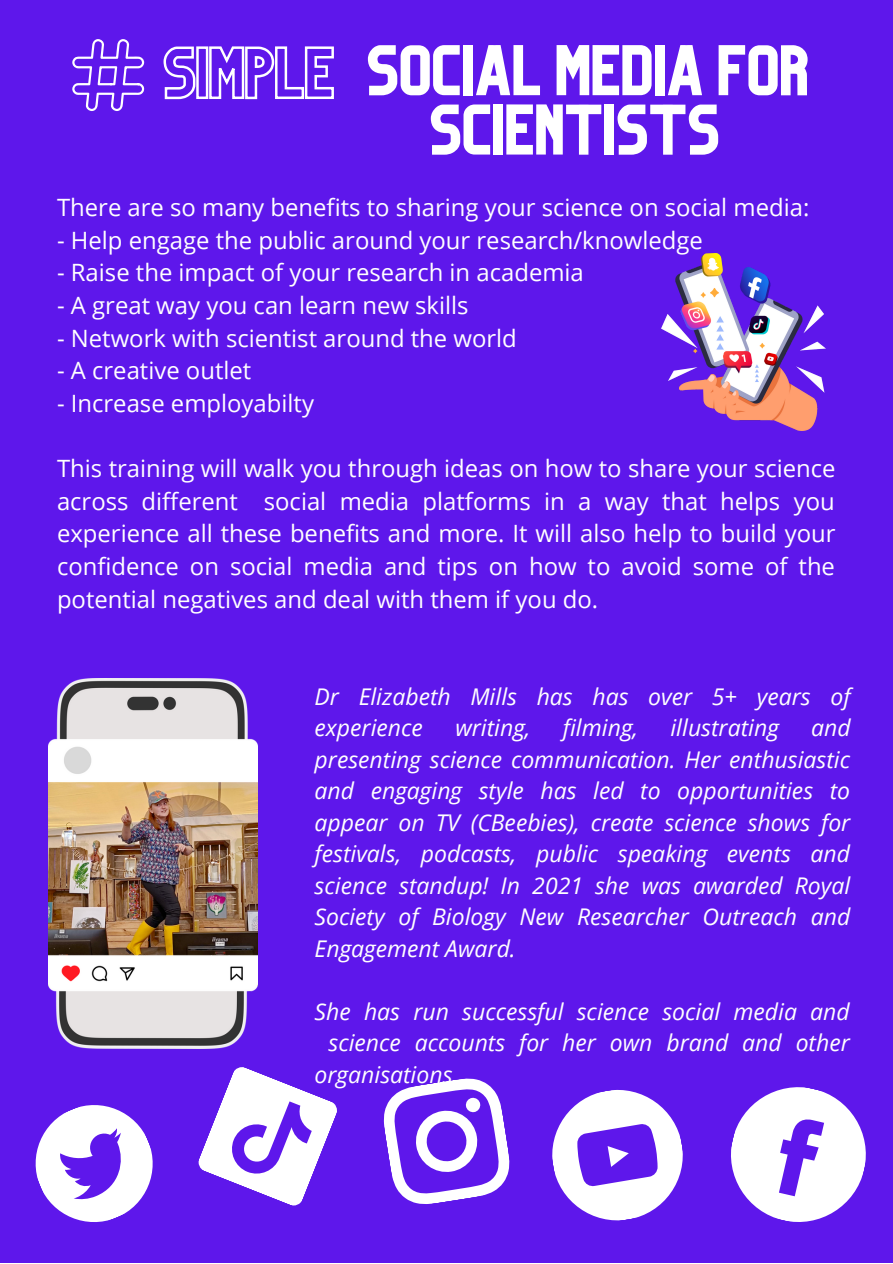
<style>
.page{position:relative;width:893px;height:1264px;background:#fff}
.page>*{position:absolute;margin:0;border:0;box-sizing:border-box;transform-origin:0 0}
.t1{font:66.15px/59.4px "Organic";color:#fff;text-align:center}
.t2{font:23.85px/32.5px "Open Sans";color:#fff;text-align:justify}
.t3{font:italic 22.95px/31.5px "Open Sans";color:#fff}
</style>
<div class="page">
<div style="left:0;top:0;width:892px;height:1262px;background:#5e17eb"></div>
<img style="left:661px;top:253px;width:164px;height:178px">
<img style="left:48px;top:678px;width:209px;height:370px">
<svg style="left:72px;top:39px;width:72px;height:72px"></svg>
<svg style="left:35px;top:1105px;width:118px;height:117px"></svg>
<svg style="left:198px;top:1067px;width:139px;height:139px"></svg>
<svg style="left:383px;top:1078px;width:127px;height:126px"></svg>
<svg style="left:552px;top:1089px;width:131px;height:132px"></svg>
<svg style="left:731px;top:1087px;width:135px;height:135px"></svg>
<svg style="left:163px;top:46px;width:171px;height:54px"></svg>
<h1 class="t1" style="left:368px;top:49px;width:444px">SOCIAL MEDIA FOR<br>SCIENTISTS</h1>
<p class="t2" style="left:57px;top:191px;width:753px">There are so many benefits to sharing your science on social media:</p>
<p class="t2" style="left:57px;top:223px;width:647px">- Help engage the public around your research/knowledge</p>
<p class="t2" style="left:57px;top:256px;width:528px">- Raise the impact of your research in academia</p>
<p class="t2" style="left:57px;top:288px;width:413px">- A great way you can learn new skills</p>
<p class="t2" style="left:57px;top:321px;width:461px">- Network with scientist around the world</p>
<p class="t2" style="left:57px;top:354px;width:196px">- A creative outlet</p>
<p class="t2" style="left:57px;top:386px;width:258px">- Increase employabilty</p>
<p class="t2" style="left:57px;top:451px;width:780px">This training will walk you through ideas on how to share your science across different social media platforms in a way that helps you experience all these benefits and more. It will also help to build your confidence on social media and tips on how to avoid some of the potential negatives and deal with them if you do.</p>
<p class="t3" style="left:314px;top:680px;width:537px">Dr Elizabeth Mills has has over 5+ years of experience</p>
<p class="t3" style="left:455px;top:711px;width:77px">writing,</p>
<p class="t3" style="left:563px;top:711px;width:77px">filming,</p>
<p class="t3" style="left:670px;top:711px;width:110px">illustrating</p>
<p class="t3" style="left:314px;top:711px;width:537px;text-align:justify;text-indent:496px">and presenting science communication. Her enthusiastic and engaging style has led to opportunities to appear on TV (CBeebies), create science shows for festivals, podcasts, public speaking events and science standup! In 2021 she was awarded Royal Society of Biology New Researcher Outreach and Engagement Award.</p>
<p class="t3" style="left:314px;top:995px;width:536px">She has run successful science social media and</p>
<p class="t3" style="left:328px;top:1026px;width:523px">science accounts for her own brand and other</p>
<p class="t3" style="left:314px;top:1058px;width:145px">organisations.</p>
</div>
